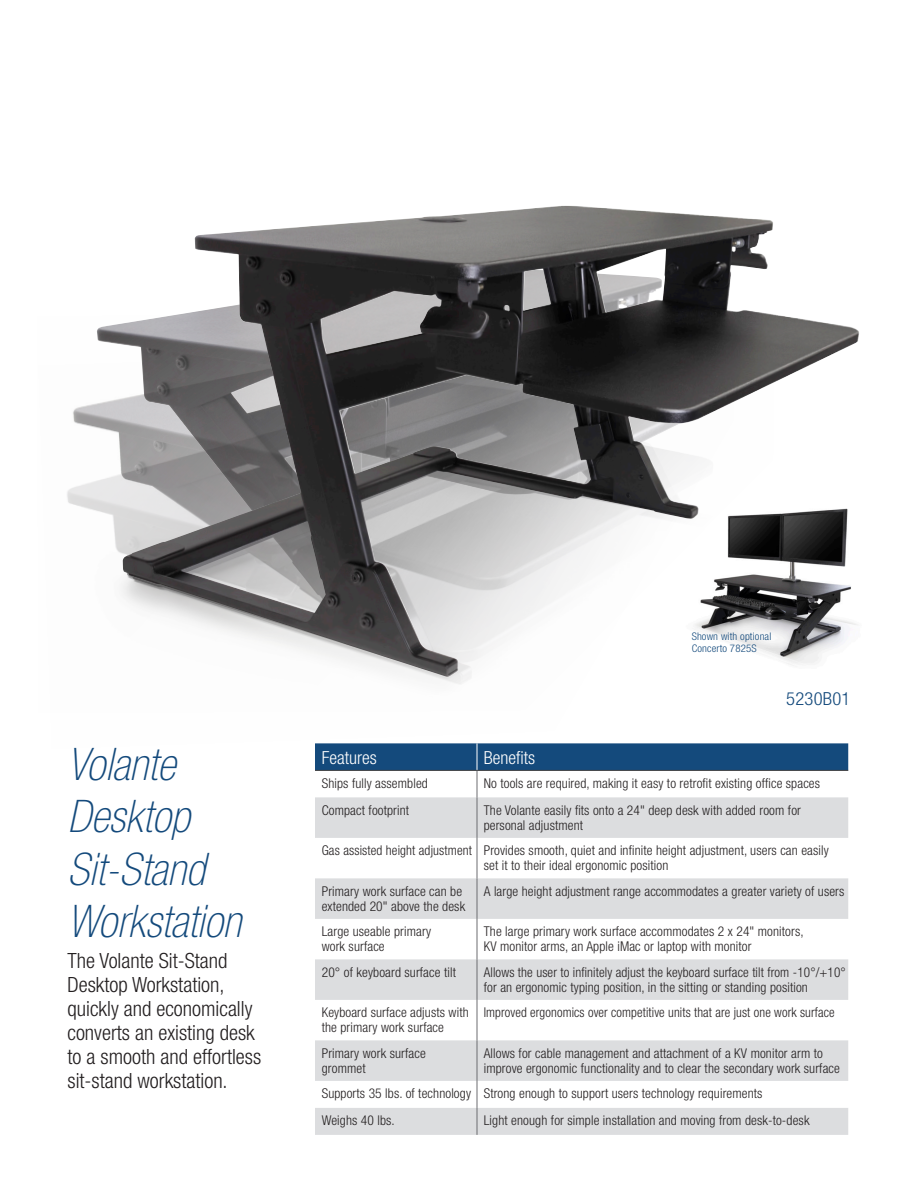
<style>
.page{position:relative;width:918px;height:1188px;background:#fff}
.page>*{position:absolute;margin:0;border:0;box-sizing:border-box;transform-origin:0 0}
.Description{font:italic 100 condensed 45px/52.5px "Helvetica Neue";color:#144a7c}
.Description-2{font:300 condensed 21px/24px "Helvetica Neue";color:#231f20}
.t1{font:300 condensed 18px "Helvetica Neue";color:#fff}
.t2{font:300 condensed 18px "Helvetica Neue";letter-spacing:.015em;color:#144a7c}
.Chart-features_benef{font:300 condensed 13.5px/15px "Helvetica Neue";letter-spacing:.01em;color:#231f20}
.Chart-features_benef-2{font:300 condensed 13.5px "Helvetica Neue";letter-spacing:.01em;color:#231f20;scale:.96 1}
.t3{font:300 condensed 10.5px/12px "Helvetica Neue";letter-spacing:.015em;color:#144a7c}
</style>
<div class="page">
<svg style="left:315px;top:797px;width:533px;height:338px;fill:#dcdddf"></svg>
<svg style="left:315px;top:743px;width:533px;height:54px"></svg>
<hr style="left:477px;top:797px;width:1px;height:41px;background:#6c6d70">
<hr style="left:477px;top:838px;width:1px;height:40px;background:#6c6d70">
<hr style="left:477px;top:878px;width:1px;height:41px;background:#6c6d70">
<hr style="left:477px;top:919px;width:1px;height:40px;background:#6c6d70">
<hr style="left:477px;top:959px;width:1px;height:41px;background:#6c6d70">
<hr style="left:477px;top:1000px;width:1px;height:40px;background:#6c6d70">
<hr style="left:477px;top:1040px;width:1px;height:41px;background:#6c6d70">
<svg style="left:477px;top:1081px;width:1px;height:54px"></svg>
<img style="left:315px;top:743px;width:430px;height:6px">
<img style="left:67px;top:403px;width:404px;height:281px">
<img style="left:97px;top:323px;width:26px;height:353px">
<img style="left:123px;top:206px;width:736px;height:471px">
<p class="Description" style="left:68px;top:737px;width:175px">Volante<br>Desktop<br>Sit-Stand<br>Workstation</p>
<p class="Description-2" style="left:68px;top:948px;width:195px">The Volante Sit-Stand<br>Desktop Workstation, quickly and economically converts an existing desk to a smooth and effortless sit-stand workstation.</p>
<p class="t3" style="left:692px;top:630px;width:81px">Shown with optional<br>Concerto 7825S</p>
<p class="t2" style="left:786px;top:688px;width:66px">5230B01</p>
<p class="t1" style="left:322px;top:747px;width:57px">Features</p>
<p class="t1" style="left:484px;top:747px;width:53px">Benefits</p>
<p class="Chart-features_benef" style="left:322px;top:776px;width:108px">Ships fully assembled</p>
<p class="Chart-features_benef" style="left:484px;top:776px;width:338px">No tools are required, making it easy to retrofit existing office spaces</p>
<p class="Chart-features_benef" style="left:322px;top:803px;width:89px">Compact footprint</p>
<p class="Chart-features_benef" style="left:484px;top:803px;width:319px">The Volante easily fits onto a 24" deep desk with added room for personal adjustment</p>
<p class="Chart-features_benef" style="left:322px;top:843px;width:152px">Gas assisted height adjustment</p>
<p class="Chart-features_benef" style="left:484px;top:843px;width:347px">Provides smooth, quiet and infinite height adjustment, users can easily set it to their ideal ergonomic position</p>
<p class="Chart-features_benef" style="left:322px;top:884px;width:145px">Primary work surface can be extended 20" above the desk</p>
<p class="Chart-features_benef" style="left:484px;top:884px;width:362px">A large height adjustment range accommodates a greater variety of users</p>
<p class="Chart-features_benef" style="left:322px;top:924px;width:111px">Large useable primary work surface</p>
<p class="Chart-features_benef" style="left:484px;top:924px;width:321px">The large primary work surface accommodates 2 x 24" monitors,<br>KV monitor arms, an Apple iMac or laptop with monitor</p>
<p class="Chart-features_benef" style="left:322px;top:965px;width:136px">20° of keyboard surface tilt</p>
<p class="Chart-features_benef" style="left:484px;top:965px;width:364px">Allows the user to infinitely adjust the keyboard surface tilt from -10°/+10° for an ergonomic typing position, in the sitting or standing position</p>
<p class="Chart-features_benef" style="left:322px;top:1005px;width:148px">Keyboard surface adjusts with the primary work surface</p>
<p class="Chart-features_benef-2" style="left:484px;top:1005px;width:367px">Improved ergonomics over competitive units that are just one work surface</p>
<p class="Chart-features_benef" style="left:322px;top:1046px;width:106px">Primary work surface grommet</p>
<p class="Chart-features_benef" style="left:484px;top:1046px;width:358px">Allows for cable management and attachment of a KV monitor arm to improve ergonomic functionality and to clear the secondary work surface</p>
<p class="Chart-features_benef" style="left:322px;top:1086px;width:151px">Supports 35 lbs. of technology</p>
<p class="Chart-features_benef" style="left:484px;top:1086px;width:280px">Strong enough to support users technology requirements</p>
<p class="Chart-features_benef" style="left:322px;top:1113px;width:75px">Weighs 40 lbs.</p>
<p class="Chart-features_benef" style="left:484px;top:1113px;width:327px">Light enough for simple installation and moving from desk-to-desk</p>
</div>
